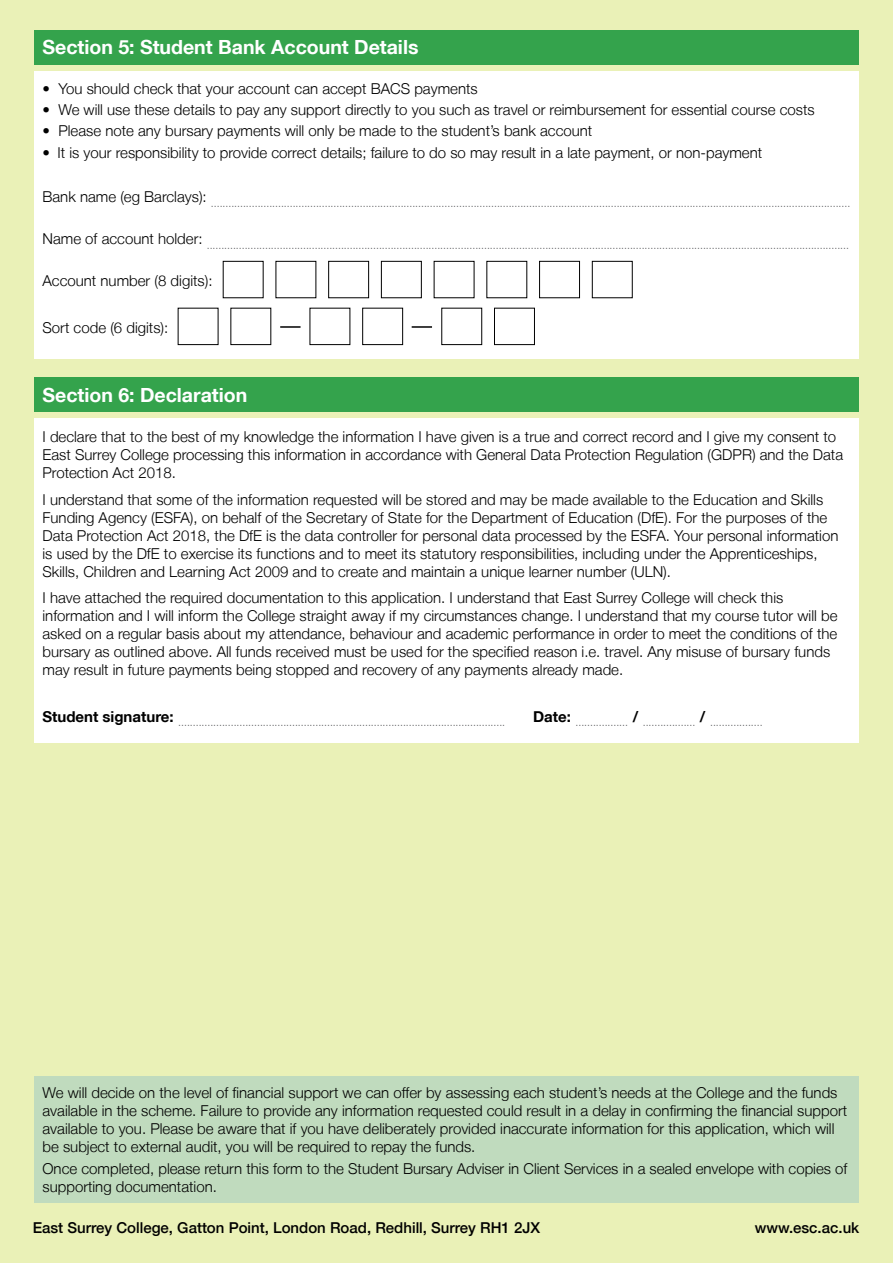
<style>
.page{position:relative;width:893px;height:1263px;background:#eaf1b7}
.page>*{position:absolute;margin:0;border:0;box-sizing:border-box;transform-origin:0 0}
.t1{font:700 19.5px "Helvetica Neue LT";color:#fff}
.t2{font:300 15px/18px "Helvetica Neue LT";color:#000}
.t3{font:500 15px "Helvetica Neue LT";color:#000}
.t4{font:300 10.5px "Helvetica Neue LT";color:#636466}
</style>
<div class="page">
<div style="left:34px;top:30px;width:825px;height:34px;background:#34a34c"></div>
<div style="left:34px;top:378px;width:825px;height:34px;background:#34a34c"></div>
<div style="left:34px;top:71px;width:825px;height:287px;background:#fff"></div>
<div style="left:328px;top:261px;width:41px;height:37px;border:1px solid #000"></div>
<div style="left:539px;top:261px;width:41px;height:37px;border:1px solid #000"></div>
<div style="left:381px;top:261px;width:41px;height:37px;border:1px solid #000"></div>
<div style="left:592px;top:261px;width:41px;height:37px;border:1px solid #000"></div>
<div style="left:362px;top:308px;width:41px;height:37px;border:1px solid #000"></div>
<div style="left:494px;top:308px;width:41px;height:37px;border:1px solid #000"></div>
<hr style="left:280px;top:326px;width:21px;height:2px;background:#000">
<hr style="left:412px;top:326px;width:20px;height:2px;background:#000">
<div style="left:34px;top:419px;width:825px;height:324px;background:#fff"></div>
<div style="left:34px;top:1077px;width:825px;height:126px;background:#c0dbbe"></div>
<h1 class="t1" style="left:43px;top:35px;width:377px">Section 5: Student Bank Account Details</h1>
<p class="t2" style="left:43px;top:80px;width:437px">• You should check that your account can accept BACS payments</p>
<p class="t2" style="left:43px;top:101px;width:774px">• We will use these details to pay any support directly to you such as travel or reimbursement for essential course costs</p>
<p class="t2" style="left:43px;top:122px;width:551px">• Please note any bursary payments will only be made to the student’s bank account</p>
<p class="t2" style="left:43px;top:144px;width:721px">• It is your responsibility to provide correct details; failure to do so may result in a late payment, or non-payment</p>
<p class="t4" style="left:43px;top:197px;width:809px"><sup>Bank</sup> <sup>name</sup> <sup>(eg</sup> <sup>Barclays):</sup> ...........................................................................................................................................................................................................................</p>
<p class="t4" style="left:43px;top:239px;width:808px"><sup>Name</sup> <sup>of</sup> <sup>account</sup> <sup>holder:</sup> ............................................................................................................................................................................................................................</p>
<p class="t2" style="left:43px;top:272px;width:172px">Account number (8 digits):</p>
<p class="t2" style="left:43px;top:318px;width:127px">Sort code (6 digits):</p>
<h1 class="t1" style="left:43px;top:383px;width:206px">Section 6: Declaration</h1>
<p class="t2" style="left:43px;top:427px;width:802px">I declare that to the best of my knowledge the information I have given is a true and correct record and I give my consent to<br>East Surrey College processing this information in accordance with General Data Protection Regulation (GDPR) and the Data<br>Protection Act 2018.</p>
<p class="t2" style="left:43px;top:490px;width:797px">I understand that some of the information requested will be stored and may be made available to the Education and Skills Funding Agency (ESFA), on behalf of the Secretary of State for the Department of Education (DfE). For the purposes of the Data Protection Act 2018, the DfE is the data controller for personal data processed by the ESFA. Your personal information is used by the DfE to exercise its functions and to meet its statutory responsibilities, including under the Apprenticeships, Skills, Children and Learning Act 2009 and to create and maintain a unique learner number (ULN).</p>
<p class="t2" style="left:43px;top:588px;width:796px">I have attached the required documentation to this application. I understand that East Surrey College will check this information and I will inform the College straight away if my circumstances change. I understand that my course tutor will be asked on a regular basis about my attendance, behaviour and academic performance in order to meet the conditions of the bursary as outlined above. All funds received must be used for the specified reason i.e. travel. Any misuse of bursary funds may result in future payments being stopped and recovery of any payments already made.</p>
<p class="t4" style="left:43px;top:716px;width:464px"><sup>Student</sup> <sup>signature:</sup> ................................................................................................................</p>
<p class="t4" style="left:533px;top:716px;width:231px"><sup>Date:</sup> .................. <sup>/</sup> .................. <sup>/</sup> ..................</p>
<p class="t2" style="left:43px;top:1083px;width:806px">We will decide on the level of financial support we can offer by assessing each student’s needs at the College and the funds available in the scheme. Failure to provide any information requested could result in a delay in confirming the financial support available to you. Please be aware that if you have deliberately provided inaccurate information for this application, which will be subject to external audit, you will be required to repay the funds.</p>
<p class="t2" style="left:43px;top:1160px;width:806px">Once completed, please return this form to the Student Bursary Adviser in Client Services in a sealed envelope with copies of supporting documentation.</p>
<p class="t3" style="left:33px;top:1219px;width:509px">East Surrey College, Gatton Point, London Road, Redhill, Surrey RH1 2JX</p>
<p class="t3" style="left:755px;top:1219px;width:106px">www.esc.ac.uk</p>
</div>
